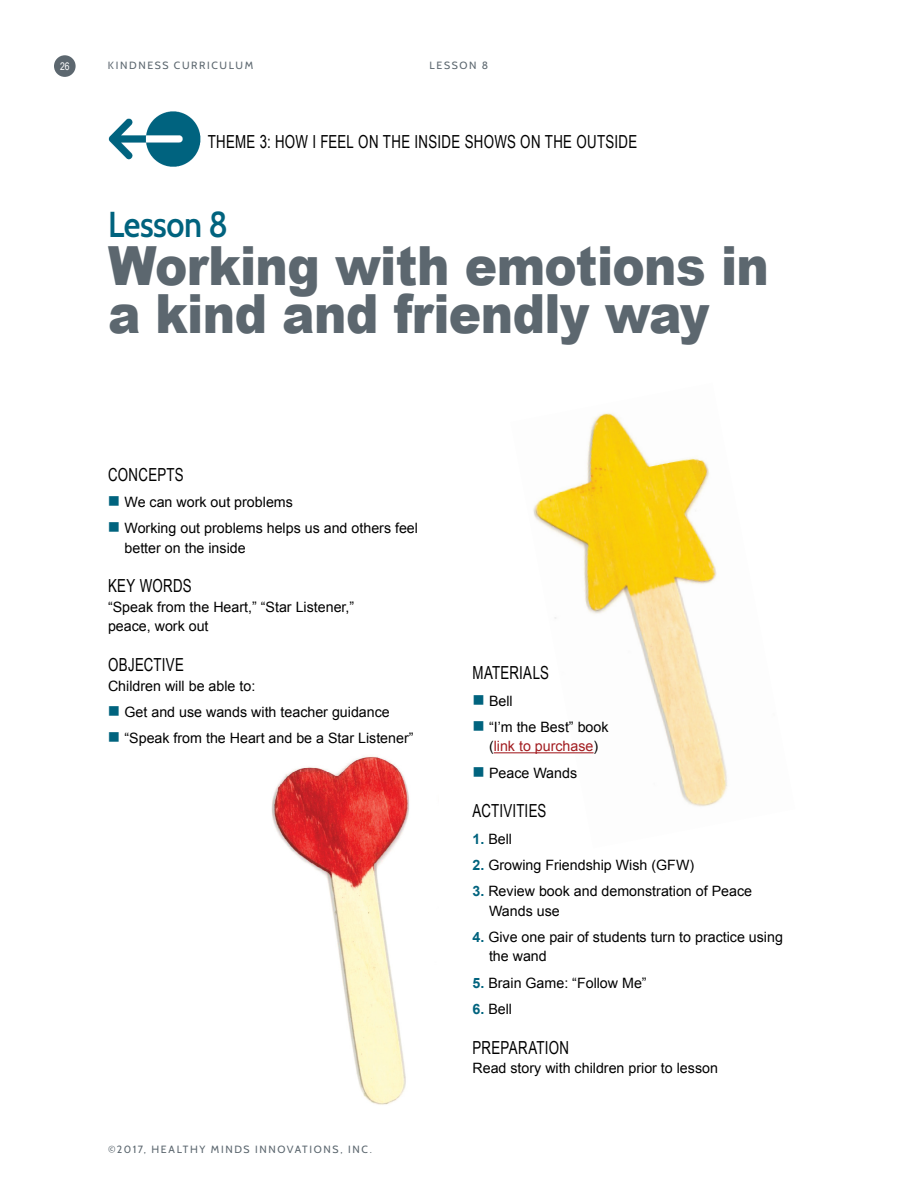
<style>
.page{position:relative;width:918px;height:1188px;background:#fff}
.page>*{position:absolute;margin:0;border:0;box-sizing:border-box;transform-origin:0 0}
.t1{font:900 54px/48px "Arial";letter-spacing:-.015em;color:#5c676f;scale:.9 1}
.t2{font:600 36px "Cabin";letter-spacing:-.015em;color:#00637e;scale:.9 1}
.t3{font:18px "Arial Narrow";letter-spacing:.02em;color:#000;scale:.9 1}
.t4{font:14.25px/26.2px "Arial";color:#000}
.t5{font:14.25px/26.2px "Arial";color:#a21c20}
.t6{font:10.5px "Cabin";letter-spacing:.155em;color:#5c676f}
.t7{font:10.5px "Arial Narrow";color:#fff}
.s1{color:#000}
.s2{font-weight:700;color:#00637e}
</style>
<div class="page">
<div style="left:54px;top:55px;width:22px;height:22px;background:#5c676f;border-radius:50%"></div>
<img style="left:271px;top:756px;width:138px;height:349px">
<img style="left:510px;top:413px;width:218px;height:394px">
<img style="left:108px;top:111px;width:93px;height:56px">
<hr style="left:494px;top:752px;width:100px;height:1px;background:#a21c20">
<p class="t7" style="left:60px;top:59px;width:11px">26</p>
<p class="t6" style="left:108px;top:59px;width:147px">KINDNESS CURRICULUM</p>
<p class="t6" style="left:430px;top:59px;width:60px">LESSON 8</p>
<p class="t3" style="left:208px;top:129px;width:479px">THEME 3: HOW I FEEL ON THE INSIDE SHOWS ON THE OUTSIDE</p>
<h2 class="t2" style="left:108px;top:202px;width:135px">Lesson 8</h2>
<h1 class="t1" style="left:108px;top:240px;width:736px">Working with emotions in a kind and friendly way</h1>
<p class="t3" style="left:108px;top:461px;width:86px">CONCEPTS</p>
<p class="t4" style="left:125px;top:489px;width:295px">We can work out problems<br>Working out problems helps us and others feel</p>
<p class="t4" style="left:125px;top:535px;width:123px">better on the inside</p>
<p class="t3" style="left:108px;top:573px;width:95px">KEY WORDS</p>
<p class="t4" style="left:108px;top:597px;width:248px;line-height:19.5px">“Speak from the Heart,” “Star Listener,” peace, work out</p>
<p class="t3" style="left:108px;top:652px;width:86px">OBJECTIVE</p>
<p class="t4" style="left:125px;top:673px;width:291px;text-indent:-17px">Children will be able to:<br>Get and use wands with teacher guidance “Speak from the Heart and be a Star Listener”</p>
<p class="t6" style="left:108px;top:1142px;width:266px">©2017, HEALTHY MINDS INNOVATIONS, INC.</p>
<p class="t3" style="left:472px;top:660px;width:87px">MATERIALS</p>
<p class="t4" style="left:489px;top:688px;width:121px">Bell<br>“I’m the Best” book</p>
<p class="t5" style="left:489px;top:733px;width:111px"><span class="s1">(</span>link to purchase<span class="s1">)<br>Peace Wands</span></p>
<p class="t3" style="left:472px;top:798px;width:84px">ACTIVITIES</p>
<p class="t4" style="left:473px;top:826px;width:41px"><span class="s2">1.</span> Bell</p>
<p class="t4" style="left:473px;top:852px;width:223px"><span class="s2">2.</span> Growing Friendship Wish (GFW)</p>
<p class="t4" style="left:489px;top:881px;width:265px;line-height:19.5px;text-indent:-17px"><span class="s2">3.</span> Review book and demonstration of Peace<br>Wands use</p>
<p class="t4" style="left:489px;top:927px;width:295px;line-height:19.5px;text-indent:-17px"><span class="s2">4.</span> Give one pair of students turn to practice using the wand</p>
<p class="t4" style="left:473px;top:970px;width:176px"><span class="s2">5.</span> Brain Game: “Follow Me”</p>
<p class="t4" style="left:473px;top:996px;width:41px"><span class="s2">6.</span> Bell</p>
<p class="t3" style="left:472px;top:1034px;width:109px">PREPARATION</p>
<p class="t4" style="left:472px;top:1055px;width:247px">Read story with children prior to lesson</p>
</div>
